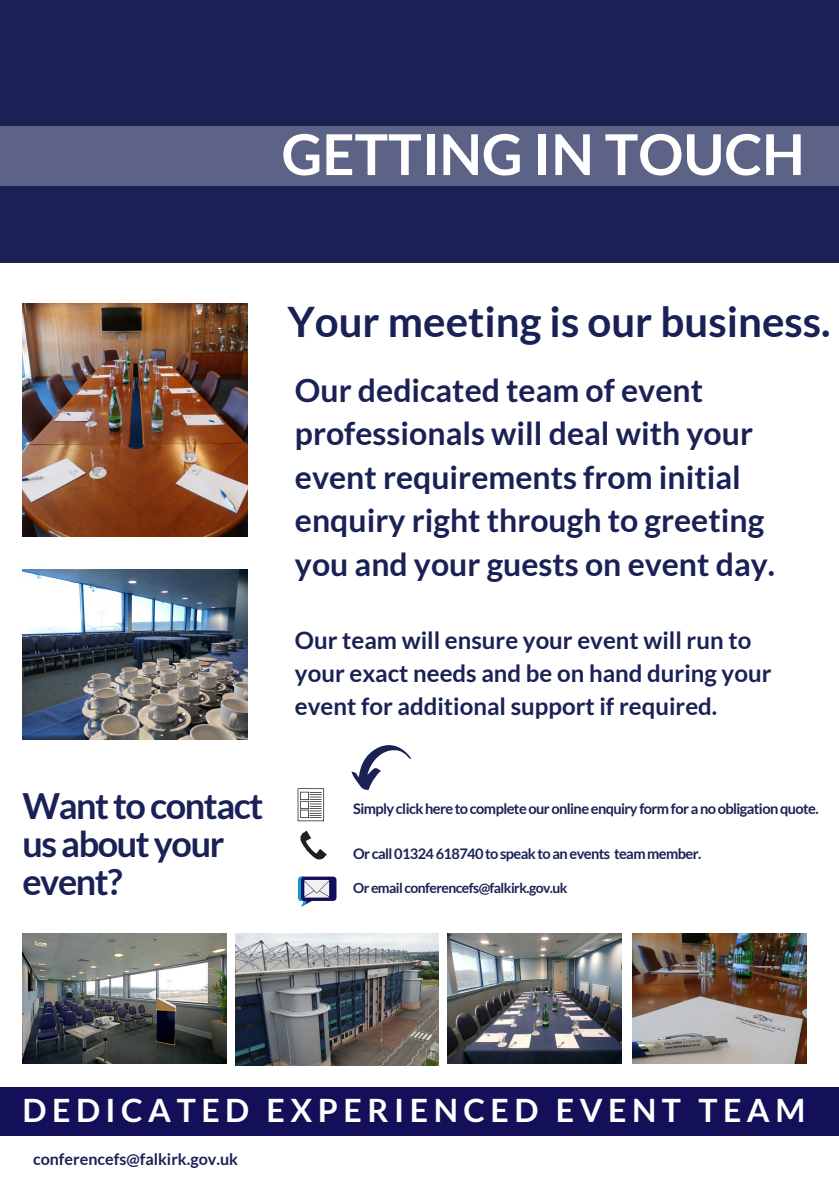
<style>
.page{position:relative;width:839px;height:1191px;background:#fff}
.page>*{position:absolute;margin:0;border:0;box-sizing:border-box;transform-origin:0 0}
.t1{font:700 56.4px "Lato";color:#fff}
.t2{font:700 42px "Lato";color:#1a2155}
.t3{font:700 36px/37.8px "Lato";letter-spacing:-.04em;color:#1a2155}
.t4{font:700 32.2px "Lato";letter-spacing:.17em;color:#fff}
.t5{font:700 32px/43.6px "Lato";color:#1a2155}
.t6{font:700 24px/33px "Lato";color:#1a2155}
.t7{font:700 16px "Lato";color:#1a2155}
.t8{font:700 14.6px "Lato";letter-spacing:-.04em;color:#1a2155}
.t9{font:700 14px "Lato";letter-spacing:-.04em;color:#1a2155}
</style>
<div class="page">
<div style="left:0;top:1088px;width:838px;height:48px;background:#130f59"></div>
<div style="left:0;top:0;width:838px;height:262px;background:#1a2155"></div>
<div style="left:0;top:127px;width:838px;height:58px;background:#5d6287"></div>
<img style="left:22px;top:303px;width:226px;height:234px">
<img style="left:22px;top:570px;width:226px;height:169px">
<svg style="left:300px;top:831px;width:26px;height:29px"></svg>
<svg style="left:298px;top:877px;width:38px;height:30px"></svg>
<svg style="left:297px;top:788px;width:27px;height:33px"></svg>
<img style="left:632px;top:933px;width:174px;height:131px">
<img style="left:447px;top:933px;width:174px;height:131px">
<img style="left:22px;top:933px;width:204px;height:131px">
<img style="left:236px;top:933px;width:202px;height:132px">
<svg style="left:351px;top:745px;width:60px;height:45px"></svg>
<p class="t1" style="left:281px;top:119px;width:524px">GETTING IN TOUCH</p>
<p class="t2" style="left:287px;top:295px;width:545px">Your meeting is our business.</p>
<p class="t5" style="left:295px;top:368px;width:481px">Our dedicated team of event professionals will deal with your event requirements from initial enquiry right through to greeting you and your guests on event day.</p>
<p class="t3" style="left:22px;top:786px;width:242px">Wanttocontact usaboutyour event?</p>
<p class="t6" style="left:295px;top:623px;width:478px">Our team will ensure your event will run to your exact needs and be on hand during your event for additional support if required.</p>
<p class="t8" style="left:353px;top:800px;width:467px">Simplyclickheretocompleteouronlineenquiryformforanoobligationquote.</p>
<p class="t8" style="left:353px;top:844px;width:350px">Orcall01324618740tospeaktoanevents teammember.</p>
<p class="t9" style="left:353px;top:880px;width:216px">Oremailconferencefs@falkirk.gov.uk</p>
<p class="t4" style="left:22px;top:1090px;width:784px">DEDICATED EXPERIENCED EVENT TEAM</p>
<p class="t7" style="left:33px;top:1150px;width:206px">conferencefs@falkirk.gov.uk</p>
</div>
